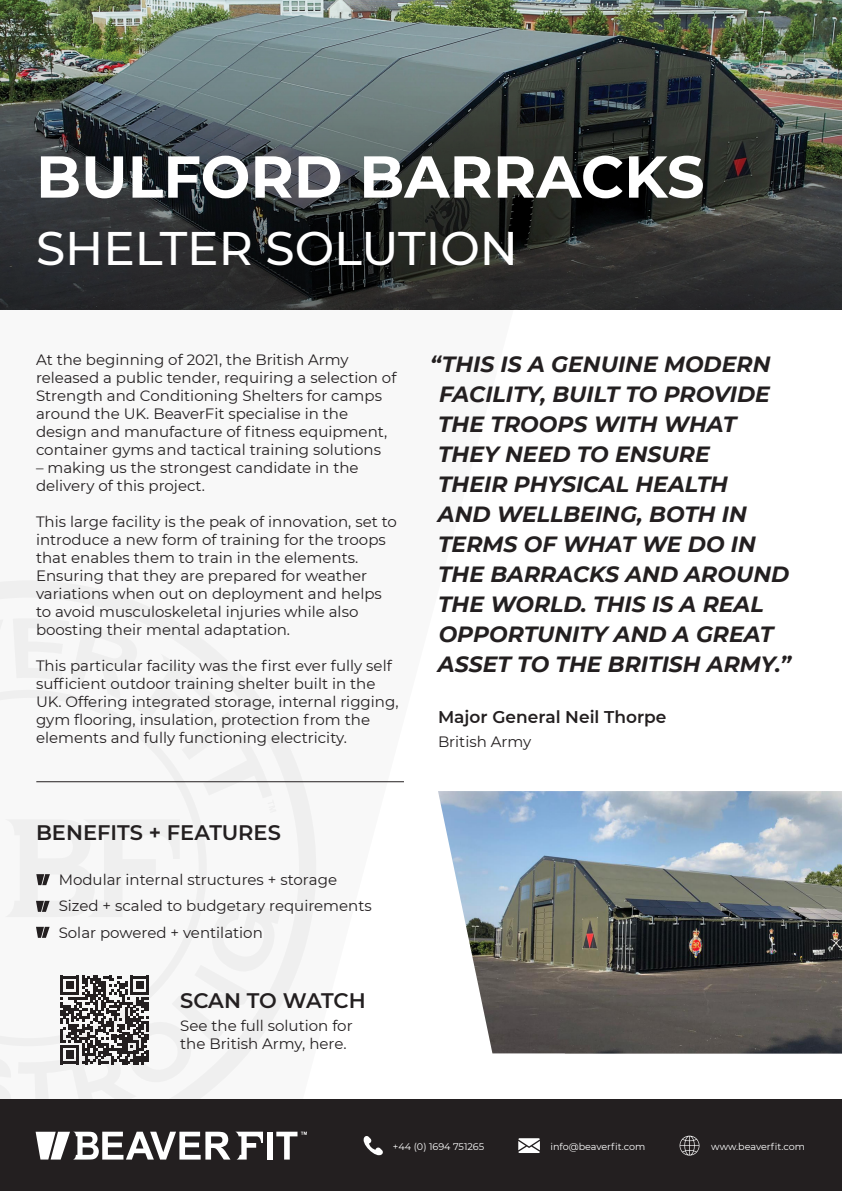
<style>
.page{position:relative;width:842px;height:1191px;background:#fff}
.page>*{position:absolute;margin:0;border:0;box-sizing:border-box;transform-origin:0 0}
.t1{font:700 59px "Montserrat";color:#fff}
.t2{font:500 47px "Montserrat";color:#fff}
.t3{font:italic 700 22px/30px "Montserrat";color:#231f20}
.t4{font:600 21px "Montserrat";color:#231f20}
.t5{font:600 17px "Montserrat";color:#231f20}
.t6{font:15px/18px "Montserrat";color:#231f20}
.t7{font:9.6px "Montserrat";color:#fff}
</style>
<div class="page">
<svg style="left:0;top:580px;width:316px;height:425px"></svg>
<svg style="left:0;top:690px;width:207px;height:129px"></svg>
<svg style="left:0;top:619px;width:4px;height:65px"></svg>
<svg style="left:13px;top:617px;width:263px;height:196px"></svg>
<img style="left:0;top:0;width:842px;height:309px">
<img style="left:438px;top:791px;width:404px;height:262px">
<div style="left:0;top:1099px;width:842px;height:92px;background:#231f20"></div>
<div style="left:267px;top:1131px;width:5px;height:28px;background:#fff"></div>
<svg style="left:36px;top:1131px;width:227px;height:28px"></svg>
<svg style="left:276px;top:1131px;width:31px;height:28px"></svg>
<svg style="left:363px;top:1136px;width:20px;height:20px"></svg>
<svg style="left:518px;top:1138px;width:22px;height:15px"></svg>
<svg style="left:680px;top:1135px;width:19px;height:20px"></svg>
<hr style="left:36px;top:781px;width:368px;height:1px;background:#231f20">
<svg style="left:0;top:819px;width:281px;height:280px"></svg>
<p class="t1" style="left:36px;top:134px;width:670px">BULFORD BARRACKS</p>
<p class="t2" style="left:36px;top:216px;width:483px">SHELTER SOLUTION</p>
<p class="t6" style="left:36px;top:350px;width:362px">At the beginning of 2021, the British Army released a public tender, requiring a selection of Strength and Conditioning Shelters for camps around the UK. BeaverFit specialise in the design and manufacture of fitness equipment, container gyms and tactical training solutions</p>
<p class="t6" style="left:36px;top:458px;width:324px">– making us the strongest candidate in the delivery of this project.</p>
<p class="t6" style="left:36px;top:512px;width:362px">This large facility is the peak of innovation, set to introduce a new form of training for the troops that enables them to train in the elements.<br>Ensuring that they are prepared for weather variations when out on deployment and helps to avoid musculoskeletal injuries while also boosting their mental adaptation.</p>
<p class="t6" style="left:36px;top:656px;width:364px">This particular facility was the first ever fully self sufficient outdoor training shelter built in the UK. Offering integrated storage, internal rigging, gym flooring, insulation, protection from the elements and fully functioning electricity.</p>
<p class="t4" style="left:36px;top:817px;width:246px">BENEFITS + FEATURES</p>
<p class="t6" style="left:59px;top:869px;width:280px">Modular internal structures + storage</p>
<p class="t6" style="left:59px;top:896px;width:315px">Sized + scaled to budgetary requirements</p>
<p class="t6" style="left:59px;top:922px;width:206px">Solar powered + ventilation</p>
<p class="t4" style="left:180px;top:985px;width:187px">SCAN TO WATCH</p>
<p class="t6" style="left:180px;top:1016px;width:174px">See the full solution for the British Army, here.</p>
<p class="t3" style="left:438px;top:347px;width:355px;text-indent:-8px">“THIS IS A GENUINE MODERN<br>FACILITY, BUILT TO PROVIDE<br>THE TROOPS WITH WHAT<br>THEY NEED TO ENSURE<br>THEIR PHYSICAL HEALTH<br>AND WELLBEING, BOTH IN<br>TERMS OF WHAT WE DO IN<br>THE BARRACKS AND AROUND<br>THE WORLD. THIS IS A REAL<br>OPPORTUNITY AND A GREAT<br>ASSET TO THE BRITISH ARMY.”</p>
<p class="t5" style="left:438px;top:704px;width:230px">Major General Neil Thorpe</p>
<p class="t6" style="left:438px;top:732px;width:95px">British Army</p>
<p class="t7" style="left:393px;top:1140px;width:93px">+44 (0) 1694 751265</p>
<p class="t7" style="left:550px;top:1140px;width:96px">info@beaverfit.com</p>
<p class="t7" style="left:711px;top:1140px;width:95px">www.beaverfit.com</p>
</div>
